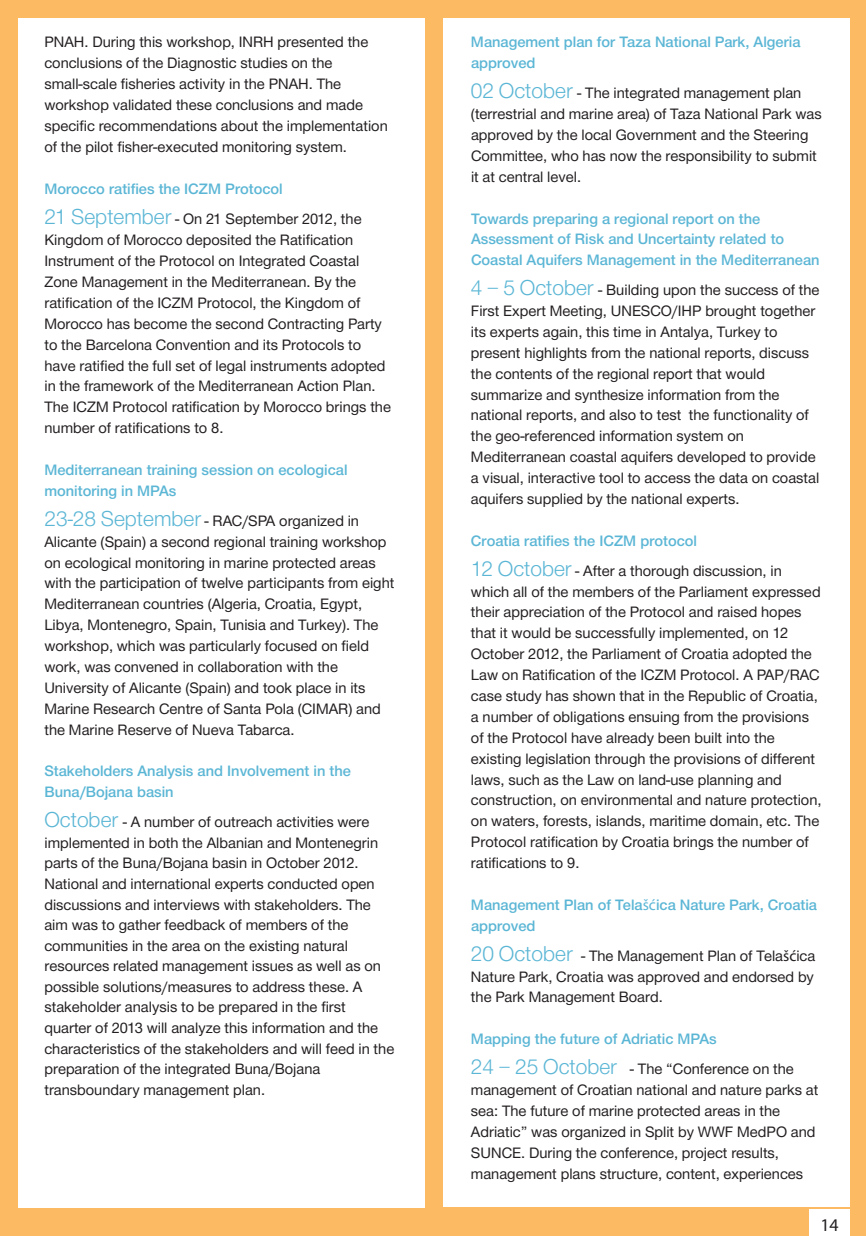
<style>
.page{position:relative;width:866px;height:1236px;background:#fcba62}
.page>*{position:absolute;margin:0;border:0;box-sizing:border-box;transform-origin:0 0}
.t1{font:17.85px "Myriad Pro";color:#231f20}
.t2{font:15.6px/20.9px "CF Helvetica";color:#231f20}
.t3{font:500 15.6px/20.9px "CF Helvetica";color:#5bb6d5}
.s1{font-weight:300;font-size:22.35px}
.s2{font-weight:400;color:#231f20}
.s3{font-weight:300;font-size:22.35px;color:#5bb6d5}
.s4{font-family:"Myriad Pro";font-weight:400}
.s5{font-family:"Myriad Pro"}
</style>
<div class="page">
<div style="left:18px;top:18px;width:406px;height:1190px;background:#fff"></div>
<div style="left:444px;top:18px;width:406px;height:1189px;background:#fff"></div>
<div style="left:809px;top:1209px;width:41px;height:27px;background:#fff"></div>
<p class="t2" style="left:44px;top:33px;width:345px">PNAH. During this workshop, INRH presented the conclusions of the Diagnostic studies on the small-scale fisheries activity in the PNAH. The workshop validated these conclusions and made specific recommendations about the implementation of the pilot fisher-executed monitoring system.</p>
<p class="t3" style="left:44px;top:176px;width:319px;line-height:29.8px">Morocco ratifies the ICZM Protocol<br><span class="s1">21 September</span> <span class="s2">- On 21 September 2012, the</span></p>
<p class="t2" style="left:44px;top:231px;width:348px">Kingdom of Morocco deposited the Ratification Instrument of the Protocol on Integrated Coastal Zone Management in the Mediterranean. By the ratification of the ICZM Protocol, the Kingdom of Morocco has become the second Contracting Party to the Barcelona Convention and its Protocols to have ratified the full set of legal instruments adopted in the framework of the Mediterranean Action Plan.<br>The ICZM Protocol ratification by Morocco brings the number of ratifications to 8.</p>
<p class="t3" style="left:44px;top:461px;width:305px">Mediterranean training session on ecological monitoring in MPAs</p>
<p class="t2" style="left:44px;top:512px;width:351px"><span class="s3">23-28 September</span> - RAC/SPA organized in Alicante (Spain) a second regional training workshop on ecological monitoring in marine protected areas with the participation of twelve participants from eight Mediterranean countries (Algeria, Croatia, Egypt, Libya, Montenegro, Spain, Tunisia and Turkey). The workshop, which was particularly focused on field work, was convened in collaboration with the University of Alicante (Spain) and took place in its Marine Research Centre of Santa Pola (CIMAR) and the Marine Reserve of Nueva Tabarca.</p>
<p class="t3" style="left:44px;top:762px;width:308px">Stakeholders Analysis and Involvement in the<br>Buna/Bojana basin</p>
<p class="t2" style="left:44px;top:813px;width:351px"><span class="s3">October</span> - A number of outreach activities were implemented in both the Albanian and Montenegrin parts of the Buna/Bojana basin in October 2012.<br>National and international experts conducted open discussions and interviews with stakeholders. The aim was to gather feedback of members of the communities in the area on the existing natural resources related management issues as well as on possible solutions/measures to address these. A stakeholder analysis to be prepared in the first quarter of 2013 will analyze this information and the characteristics of the stakeholders and will feed in the preparation of the integrated Buna/Bojana transboundary management plan.</p>
<p class="t3" style="left:471px;top:33px;width:331px">Management plan for Taza National Park, Algeria approved</p>
<p class="t2" style="left:471px;top:84px;width:352px"><span class="s3">02 October</span> - The integrated management plan (terrestrial and marine area) of Taza National Park was approved by the local Government and the Steering Committee, who has now the responsibility to submit it at central level.</p>
<p class="t3" style="left:471px;top:209px;width:350px">Towards preparing a regional report on the<br>Assessment of Risk and Uncertainty related to<br>Coastal Aquifers Management in the Mediterranean</p>
<p class="t2" style="left:471px;top:281px;width:350px"><span class="s3">4 – 5 October</span> - Building upon the success of the First Expert Meeting, UNESCO/IHP brought together its experts again, this time in Antalya, Turkey to present highlights from the national reports, discuss the contents of the regional report that would summarize and synthesize information from the national reports, and also to test the functionality of the geo-referenced information system on Mediterranean coastal aquifers developed to provide a visual, interactive tool to access the data on coastal aquifers supplied by the national experts.</p>
<p class="t3" style="left:471px;top:527px;width:312px;line-height:29.8px">Croatia ratifies the ICZM protocol<br><span class="s1">12 October</span> <span class="s2">- After a thorough discussion, in</span></p>
<p class="t2" style="left:471px;top:583px;width:352px">which all of the members of the Parliament expressed their appreciation of the Protocol and raised hopes that it would be successfully implemented, on 12<br>October 2012, the Parliament of Croatia adopted the Law on Ratification of the ICZM Protocol. A PAP/RAC case study has shown that in the Republic of Croatia, a number of obligations ensuing from the provisions of the Protocol have already been built into the existing legislation through the provisions of different laws, such as the Law on land-use planning and construction, on environmental and nature protection, on waters, forests, islands, maritime domain, etc. The Protocol ratification by Croatia brings the number of ratifications to 9.</p>
<p class="t3" style="left:471px;top:896px;width:348px">Management Plan of Tela<span class="s4">šć</span>ica Nature Park, Croatia approved</p>
<p class="t2" style="left:471px;top:947px;width:346px;text-align:justify"><span class="s3">20 October</span> - The Management Plan of Tela<span class="s5">šć</span>ica Nature Park, Croatia was approved and endorsed by the Park Management Board.</p>
<p class="t3" style="left:471px;top:1026px;width:324px;line-height:29.8px">Mapping the future of Adriatic MPAs<br><span class="s1">24 – 25 October</span> <span class="s2">- The “Conference on the</span></p>
<p class="t2" style="left:471px;top:1081px;width:349px">management of Croatian national and nature parks at sea: The future of marine protected areas in the Adriatic” was organized in Split by WWF MedPO and SUNCE. During the conference, project results, management plans structure, content, experiences</p>
<p class="t1" style="left:820px;top:1218px;width:20px">14</p>
</div>
